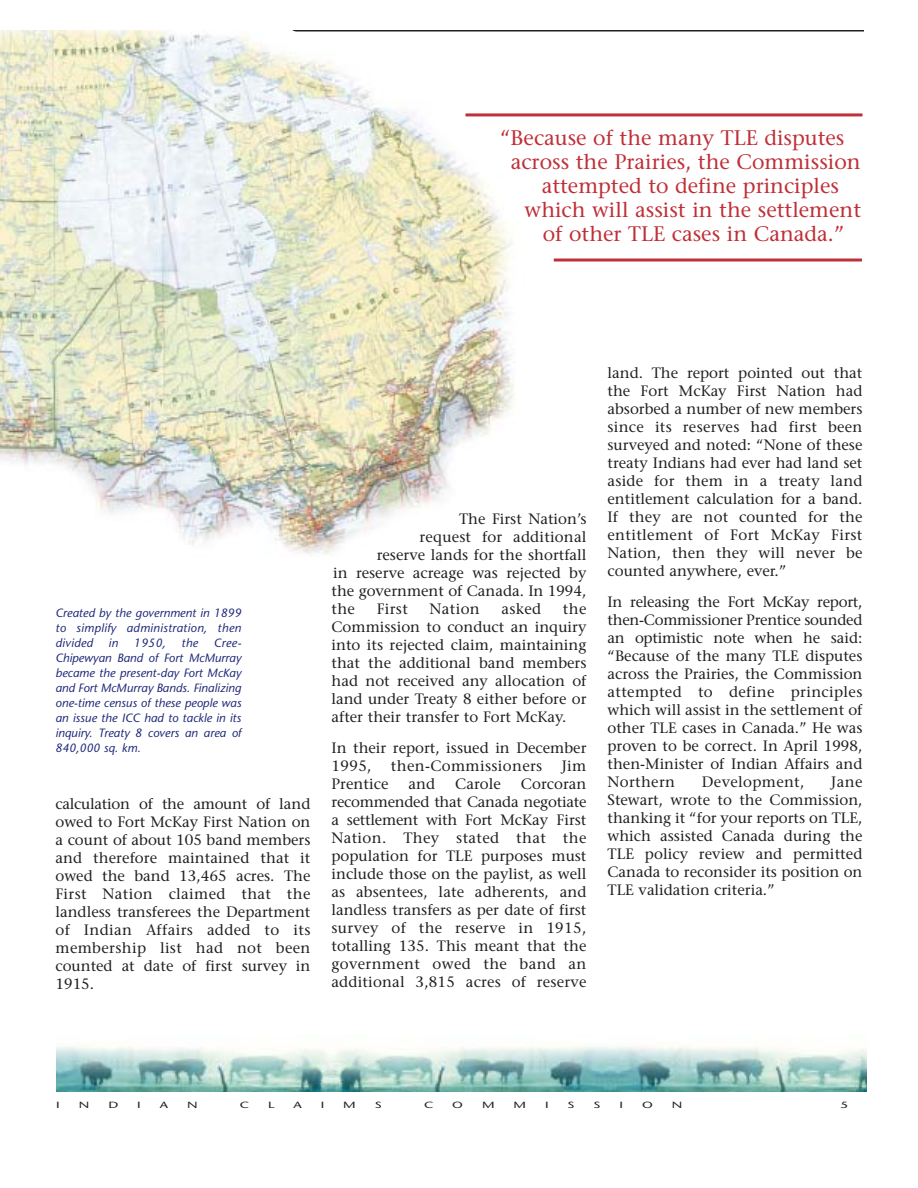
<style>
.page{position:relative;width:918px;height:1188px;background:#fff}
.page>*{position:absolute;margin:0;border:0;box-sizing:border-box;transform-origin:0 0}
.t1{font:21px "Stone Serif";color:#bf2f37}
.t2{font:15px/18px "Stone Serif";color:#231f20;text-align:justify}
.t3{font:15px "Stone Serif";letter-spacing:.025em;color:#231f20}
.t4{font:italic 12px/15px "Stone Sans";color:#1d2777;text-align:justify}
.t5{font:9px "Stone Sans";color:#231f20;scale:1.5 1}
</style>
<div class="page">
<img style="left:56px;top:1047px;width:810px;height:45px">
<hr style="left:54px;top:30px;width:810px;height:2px;background:#231f20">
<hr style="left:465px;top:113px;width:397px;height:3px;background:#bf2f37">
<img style="left:0;top:30px;width:526px;height:525px">
<hr style="left:554px;top:259px;width:308px;height:3px;background:#bf2f37">
<h1 class="t1" style="left:500px;top:130px;width:346px">“Because of the many TLE disputes</h1>
<h1 class="t1" style="left:511px;top:154px;width:351px">across the Prairies, the Commission</h1>
<h1 class="t1" style="left:542px;top:178px;width:299px">attempted to define principles</h1>
<h1 class="t1" style="left:525px;top:202px;width:338px">which will assist in the settlement</h1>
<h1 class="t1" style="left:543px;top:226px;width:303px">of other TLE cases in Canada.”</h1>
<p class="t4" style="left:56px;top:606px;width:187px">Created by the government in 1899 to simplify administration, then divided</p>
<p class="t4" style="left:109px;top:636px;width:11px">in</p>
<p class="t4" style="left:134px;top:636px;width:33px">1950,</p>
<p class="t4" style="left:181px;top:636px;width:18px">the</p>
<p class="t4" style="left:56px;top:636px;width:187px;text-indent:158px">Cree-Chipewyan Band of Fort McMurray became the present-day Fort McKay and Fort McMurray Bands. Finalizing one-time census of these people was an issue the ICC had to tackle in its inquiry. Treaty 8 covers an area of 840,000 sq. km.</p>
<p class="t2" style="left:56px;top:796px;width:256px">calculation of the amount of land owed to Fort McKay First Nation on a count of about 105 band members and therefore maintained that it owed the band 13,465 acres. The First Nation claimed that the landless transferees the Department of Indian Affairs added to its membership list had not been counted at date of first survey in 1915.</p>
<p class="t2" style="left:459px;top:511px;width:129px">The First Nation’s</p>
<p class="t2" style="left:420px;top:529px;width:168px">request for additional</p>
<p class="t2" style="left:377px;top:547px;width:211px">reserve lands for the shortfall</p>
<p class="t2" style="left:333px;top:565px;width:255px">in reserve acreage was rejected by</p>
<p class="t2" style="left:332px;top:583px;width:256px">the government of Canada. In 1994,</p>
<p class="t2" style="left:332px;top:601px;width:25px">the</p>
<p class="t2" style="left:377px;top:601px;width:33px">First</p>
<p class="t2" style="left:430px;top:601px;width:52px">Nation</p>
<p class="t2" style="left:501px;top:601px;width:41px">asked</p>
<p class="t2" style="left:332px;top:601px;width:256px;text-indent:231px">the Commission to conduct an inquiry into its rejected claim, maintaining that the additional band members had not received any allocation of land under Treaty 8 either before or after their transfer to Fort McKay.</p>
<p class="t2" style="left:332px;top:741px;width:256px">In their report, issued in December<br>1995,</p>
<p class="t3" style="left:391px;top:760px;width:153px">then-Commissioners</p>
<p class="t2" style="left:562px;top:759px;width:26px">Jim</p>
<p class="t2" style="left:332px;top:777px;width:59px">Prentice</p>
<p class="t2" style="left:409px;top:777px;width:28px">and</p>
<p class="t2" style="left:455px;top:777px;width:47px">Carole</p>
<p class="t2" style="left:332px;top:777px;width:256px;text-indent:189px">Corcoran recommended that Canada negotiate a settlement with Fort McKay First Nation. They stated that the population for TLE purposes must include those on the paylist, as well as absentees, late adherents, and landless transfers as per date of first survey of the reserve in 1915, totalling 135. This meant that the government owed the band an additional 3,815 acres of reserve</p>
<p class="t2" style="left:608px;top:365px;width:256px">land. The report pointed out that the Fort McKay First Nation had absorbed a number of new members since its reserves had first been surveyed and noted: “None of these treaty Indians had ever had land set aside for them in a treaty land entitlement calculation for a band.<br>If they are not counted for the entitlement of Fort McKay First Nation, then they will never be counted anywhere, ever.”</p>
<p class="t2" style="left:608px;top:595px;width:256px">In releasing the Fort McKay report, then-Commissioner Prentice sounded an optimistic note when he said: “Because of the many TLE disputes across the Prairies, the Commission attempted to define principles which will assist in the settlement of other TLE cases in Canada.” He was proven to be correct. In April 1998, then-Minister of Indian Affairs and Northern</p>
<p class="t3" style="left:702px;top:776px;width:104px">Development,</p>
<p class="t2" style="left:608px;top:775px;width:256px;text-indent:224px">Jane Stewart, wrote to the Commission, thanking it “for your reports on TLE, which assisted Canada during the TLE policy review and permitted Canada to reconsider its position on TLE validation criteria.”</p>
<p class="t5" style="left:56px;top:1101px;width:4px">I</p>
<p class="t5" style="left:79px;top:1101px;width:9px">N</p>
<p class="t5" style="left:108px;top:1101px;width:8px">D</p>
<p class="t5" style="left:137px;top:1101px;width:4px">I</p>
<p class="t5" style="left:160px;top:1101px;width:7px">A</p>
<p class="t5" style="left:187px;top:1101px;width:9px">N</p>
<p class="t5" style="left:240px;top:1101px;width:8px">C</p>
<p class="t5" style="left:268px;top:1101px;width:6px">L</p>
<p class="t5" style="left:294px;top:1101px;width:7px">A</p>
<p class="t5" style="left:321px;top:1101px;width:4px">I</p>
<p class="t5" style="left:343px;top:1101px;width:10px">M</p>
<p class="t5" style="left:375px;top:1101px;width:6px">S</p>
<p class="t5" style="left:424px;top:1101px;width:8px">C</p>
<p class="t5" style="left:452px;top:1101px;width:9px">O</p>
<p class="t5" style="left:482px;top:1101px;width:10px">M</p>
<p class="t5" style="left:514px;top:1101px;width:10px">M</p>
<p class="t5" style="left:545px;top:1101px;width:4px">I</p>
<p class="t5" style="left:568px;top:1101px;width:6px">S</p>
<p class="t5" style="left:594px;top:1101px;width:6px">S</p>
<p class="t5" style="left:620px;top:1101px;width:4px">I</p>
<p class="t5" style="left:642px;top:1101px;width:9px">O</p>
<p class="t5" style="left:672px;top:1101px;width:9px">N</p>
<p class="t5" style="left:841px;top:1101px;width:7px">5</p>
</div>
